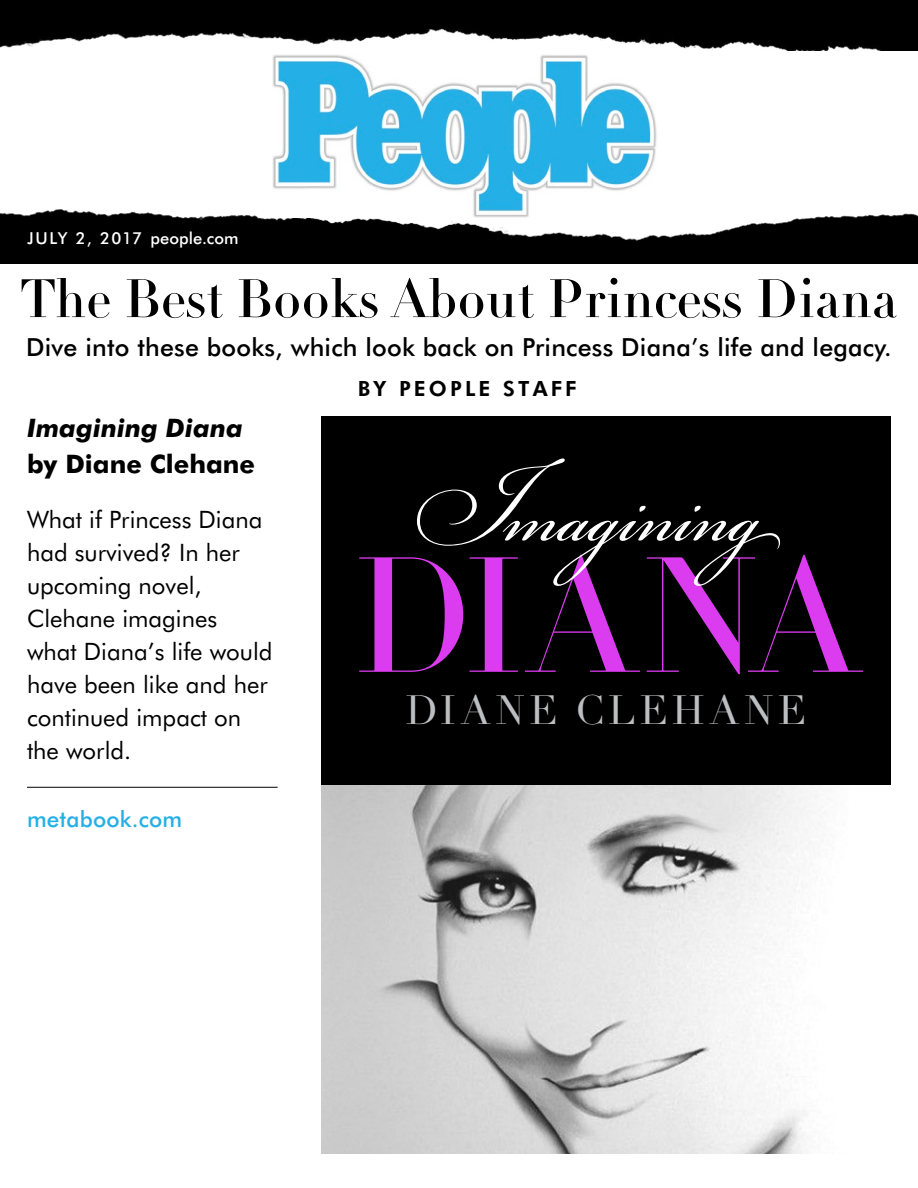
<style>
.page{position:relative;width:918px;height:1188px;background:#fff}
.page>*{position:absolute;margin:0;border:0;box-sizing:border-box;transform-origin:0 0}
.t1{font:161.4px "Didot HTF L42 Light";letter-spacing:-.01em;color:#db3cf0}
.t2{font:112.8px "Bickham Script Pro";color:#fff;scale:.95 1}
.t3{font:53.1px "Didot LT Std Headline";color:#000}
.t4{font:40.35px "Didot LT Std";letter-spacing:.11em;color:#bcbebf}
.t5{font:italic 700 25.5px/36px "Futura BT";color:#000}
.t6{font:500 24.9px "Futura BT";letter-spacing:.01em;color:#000}
.t7{font:24px/33px "Futura BT";color:#000}
.t8{font:500 22.5px "Futura BT";letter-spacing:.01em;color:#25b0e5}
.t9{font:800 21px "Futura BT";letter-spacing:.15em;color:#000}
.t10{font:500 16.5px "Futura BT";letter-spacing:.005em;color:#fff}
.s1{font-style:normal}
</style>
<div class="page">
<div style="left:0;top:243px;width:918px;height:20px;background:#000"></div>
<div style="left:0;top:0;width:918px;height:14px;background:#000"></div>
<hr style="left:27px;top:787px;width:251px;height:1px;background:#000">
<img style="left:0;top:209px;width:918px;height:34px">
<img style="left:0;top:14px;width:918px;height:36px">
<img style="left:273px;top:54px;width:385px;height:164px">
<div style="left:321px;top:416px;width:570px;height:369px;background:#000"></div>
<img style="left:321px;top:785px;width:502px;height:369px">
<p class="t10" style="left:27px;top:228px;width:213px">JULY 2, 2017 people.com</p>
<p class="t3" style="left:20px;top:267px;width:879px">The Best Books About Princess Diana</p>
<p class="t6" style="left:26px;top:332px;width:867px">Dive into these books, which look back on Princess Diana’s life and legacy.</p>
<p class="t9" style="left:358px;top:376px;width:220px">BY PEOPLE STAFF</p>
<p class="t5" style="left:27px;top:409px;width:230px">Imagining Diana <span class="s1">by Diane Clehane</span></p>
<p class="t7" style="left:27px;top:503px;width:247px">What if Princess Diana had survived? In her upcoming novel,<br>Clehane imagines what Diana’s life would have been like and her continued impact on the world.</p>
<p class="t8" style="left:27px;top:805px;width:157px">metabook.com</p>
<p class="t2" style="left:413px;top:435px;width:387px">Imagining</p>
<p class="t1" style="left:353px;top:517px;width:507px">DIANA</p>
<p class="t4" style="left:406px;top:686px;width:402px">DIANE CLEHANE</p>
</div>
